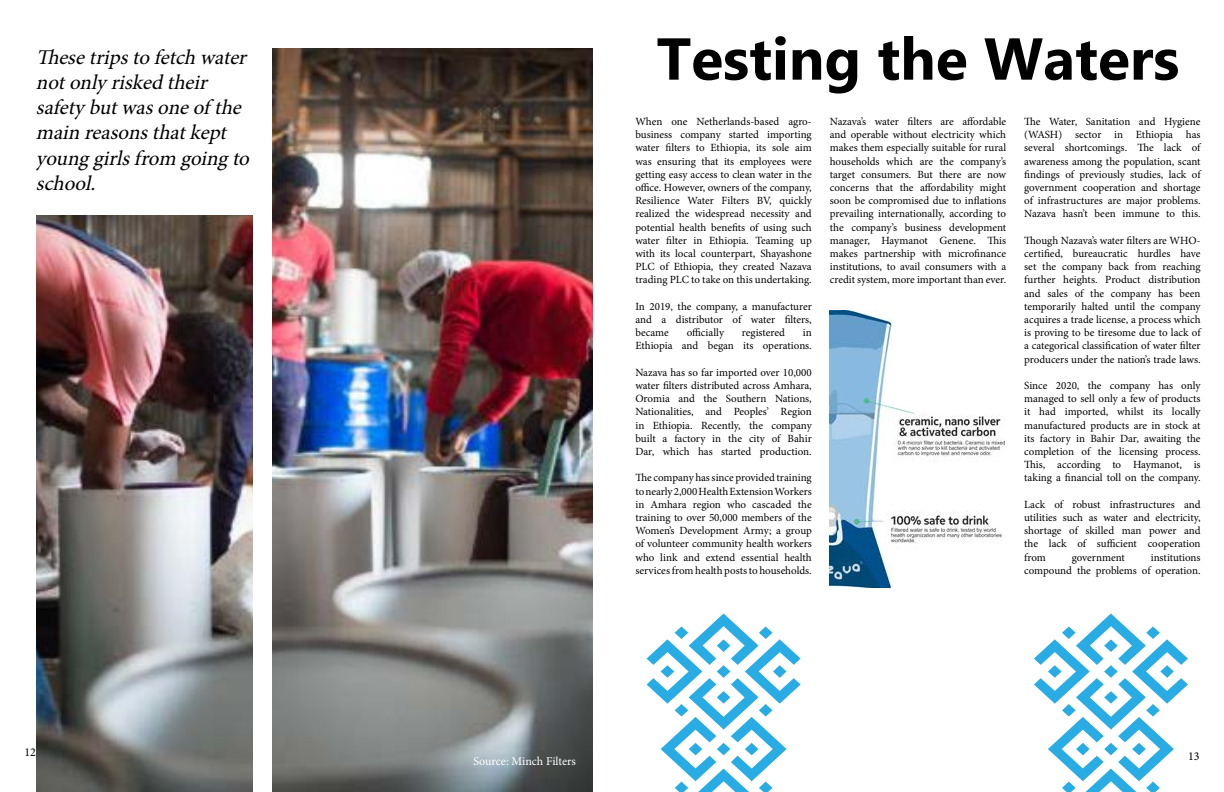
<style>
.page{position:relative;width:1224px;height:792px;background:#fff}
.page>*{position:absolute;margin:0;border:0;box-sizing:border-box;transform-origin:0 0}
.t1{font:700 59px "Ebrima";color:#000}
.t2{font:italic 21px/25.2px "Minion Pro";color:#000}
.t3{font:12px "Minion Pro";letter-spacing:-.005em;color:#fff}
.t4{font:12px "Minion Pro";color:#000}
.t5{font:11px/13.2px "Minion Pro";color:#000;text-align:justify}
</style>
<div class="page">
<img style="left:273px;top:49px;width:319px;height:743px">
<img style="left:36px;top:215px;width:216px;height:577px">
<svg style="left:647px;top:614px;width:154px;height:178px"></svg>
<svg style="left:717px;top:665px;width:13px;height:13px"></svg>
<svg style="left:717px;top:639px;width:13px;height:13px"></svg>
<svg style="left:717px;top:743px;width:13px;height:12px"></svg>
<svg style="left:689px;top:743px;width:13px;height:12px"></svg>
<svg style="left:717px;top:691px;width:13px;height:13px"></svg>
<svg style="left:1034px;top:614px;width:154px;height:178px"></svg>
<svg style="left:1104px;top:665px;width:14px;height:13px"></svg>
<svg style="left:1104px;top:639px;width:14px;height:13px"></svg>
<svg style="left:1104px;top:743px;width:14px;height:12px"></svg>
<svg style="left:1076px;top:743px;width:14px;height:12px"></svg>
<svg style="left:1104px;top:691px;width:14px;height:13px"></svg>
<img style="left:830px;top:311px;width:175px;height:277px">
<h2 class="t2" style="left:36px;top:45px;width:221px">Thesetripstofetch water notonlyriskedtheir safetybutwasoneof the main reasonsthatkept younggirlsfrom goingto school.</h2>
<p class="t4" style="left:24px;top:744px;width:13px">12</p>
<h1 class="t1" style="left:657px;top:12px;width:524px">Testing the Waters</h1>
<p class="t5" style="left:635px;top:115px;width:178px">When one Netherlands-based agro&shy;business company started importing water filters to Ethiopia, its sole aim was ensuring that its employees were getting easy access to clean water in the office. However, owners of the company, Resilience Water Filters BV, quickly realized the widespread necessity and potential health benefits of using such water filter in Ethiopia. Teaming up with its local counterpart, Shayashone PLC of Ethiopia, they created Nazava trading PLC to take on this undertaking.</p>
<p class="t5" style="left:635px;top:300px;width:178px">In 2019, the company, a manufacturer and a distributor of water filters, became</p>
<p class="t5" style="left:830px;top:115px;width:178px">Nazava’s water filters are affordable and operable without electricity which makes them especially suitable for rural households which are the company’s target consumers. But there are now concerns that the affordability might soon be compromised due to inflations prevailing internationally, according to the company’s business development manager, Haymanot Genene. This makes partnership with microfinance institutions, to avail consumers with a credit system, more important than ever.</p>
<p class="t5" style="left:1024px;top:115px;width:178px">The Water, Sanitation and Hygiene (WASH) sector in Ethiopia has several shortcomings. The lack of awareness among the population, scant findings of previously studies, lack of government cooperation and shortage of infrastructures are major problems.<br>Nazava hasn’t been immune to this.</p>
<p class="t5" style="left:1024px;top:234px;width:178px">Though Nazava’s water filters are WHO&shy;certified, bureaucratic hurdles have set the company back from reaching further heights. Product distribution and sales of the company has been temporarily halted until the company acquires a trade license, a process which is proving to be tiresome due to lack of a categorical classification of water filter producers under the nation’s trade laws.</p>
<p class="t5" style="left:1024px;top:379px;width:178px">Since 2020, the company has only managed to sell only a few of products it had imported, whilst its locally manufactured products are in stock at its factory in Bahir Dar, awaiting the completion of the licensing process.<br>This, according to Haymanot, is taking a financial toll on the company.</p>
<p class="t5" style="left:1024px;top:498px;width:178px">Lack of robust infrastructures and utilities such as water and electricity, shortage of skilled man power and the lack of sufficient cooperation from</p>
<p class="t5" style="left:687px;top:326px;width:39px">officially</p>
<p class="t5" style="left:742px;top:326px;width:45px">registered</p>
<p class="t5" style="left:635px;top:326px;width:178px;text-align:right">in<br>Ethiopia and began its operations.</p>
<p class="t5" style="left:635px;top:366px;width:178px">Nazava has so far imported over 10,000 water filters distributed across Amhara, Oromia and the Southern Nations, Nationalities, and Peoples’ Region in Ethiopia. Recently, the company built a factory in the city of Bahir Dar, which has started production.</p>
<p class="t5" style="left:635px;top:471px;width:178px">The company has since provided training to nearly 2,000 Health Extension Workers in Amhara region who cascaded the training to over 50,000 members of the Women’s Development Army; a group of volunteer community health workers who link and extend essential health services from health posts to households.</p>
<p class="t5" style="left:1024px;top:551px;width:178px;text-align:right">institutions<br>compound the problems of operation.</p>
<p class="t5" style="left:1072px;top:551px;width:55px">government</p>
<p class="t3" style="left:473px;top:753px;width:104px">Source: Minch Filters</p>
<p class="t4" style="left:1188px;top:748px;width:13px">13</p>
</div>
